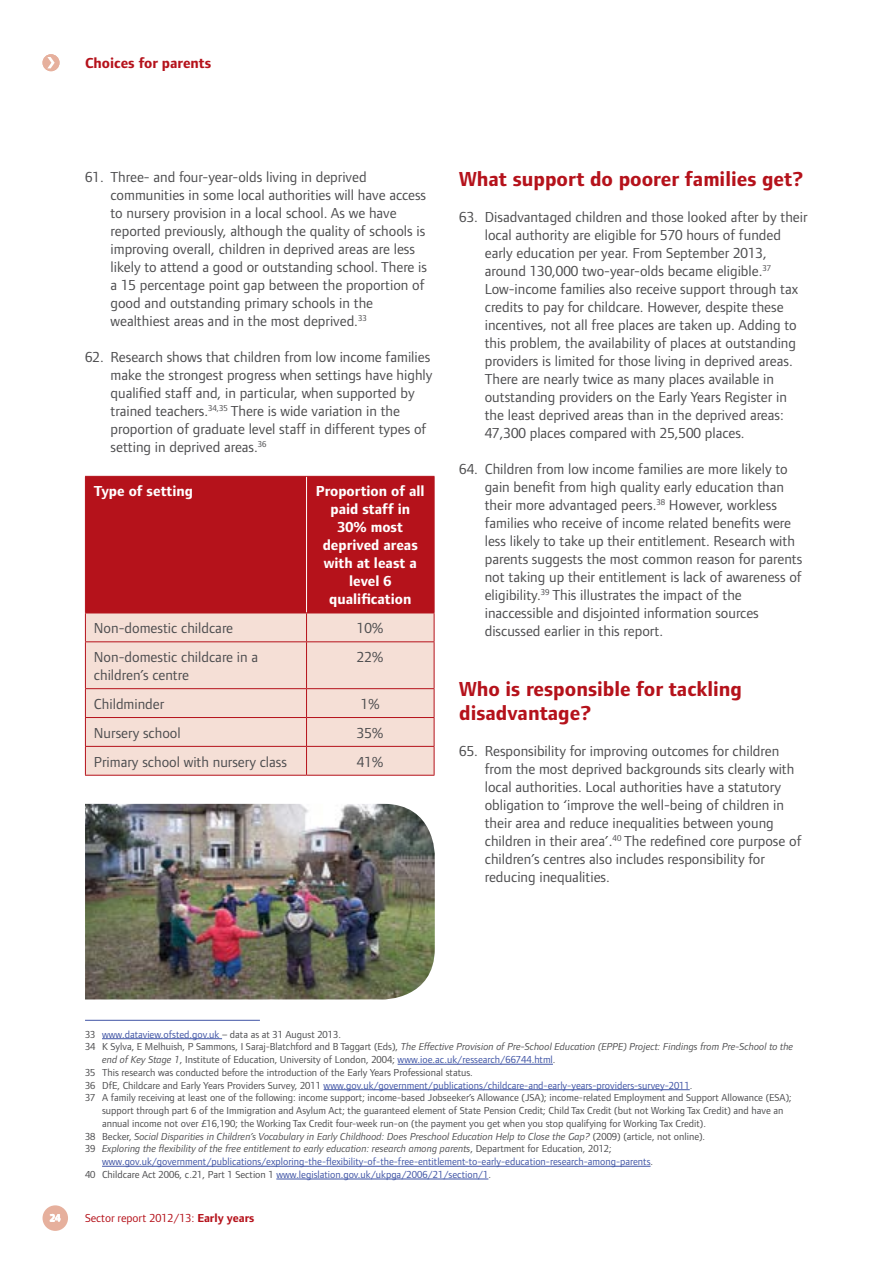
<style>
.page{position:relative;width:893px;height:1263px;background:#fff}
.page>*{position:absolute;margin:0;border:0;box-sizing:border-box;transform-origin:0 0}
.t1{font:700 21px/24px "Foundry Form Sans";color:#b5121b}
._01-Main_text_No_Nos{font:15px/18px "Foundry Form Sans";color:#4d4d4f}
._01-Main_text_No_Nos-2{font:700 15px/18px "Foundry Form Sans";color:#fff;text-align:center}
.t2{font:700 15px "Foundry Form Sans";color:#b5121b}
.t3{font:12px "Foundry Form Sans";color:#b5121b}
.t4{font:10.5px/12.8px "Foundry Form Sans";color:#4d4d4f}
.t5{font:10.5px/12.8px "Foundry Form Sans";color:#3f54a5}
.t6{font:italic 10.5px "Foundry Form Sans";color:#4d4d4f}
.t7{font:700 10.5px "Foundry Form Sans";color:#fff}
.s1{color:#4d4d4f}
.s2{font-style:italic}
.s3{color:#3f54a5}
.s4{font-style:normal}
.s5{font-style:italic;color:#4d4d4f}
.s6{font-weight:700}
</style>
<div class="page">
<div style="left:86px;top:477px;width:348px;height:136px;background:#b5121b"></div>
<div style="left:86px;top:614px;width:348px;height:161px;background:#f5dfd6"></div>
<hr style="left:306px;top:477px;width:1px;height:136px;background:#fff">
<hr style="left:85px;top:477px;width:1px;height:136px;background:#b5121b">
<hr style="left:85px;top:476px;width:222px;height:1px;background:#b5121b">
<hr style="left:307px;top:476px;width:127px;height:1px;background:#b5121b">
<hr style="left:434px;top:477px;width:1px;height:136px;background:#b5121b">
<svg style="left:85px;top:614px;width:1px;height:27px"></svg>
<hr style="left:85px;top:613px;width:222px;height:1px;background:#b5121b">
<svg style="left:306px;top:613px;width:1px;height:28px"></svg>
<hr style="left:307px;top:613px;width:127px;height:1px;background:#b5121b">
<svg style="left:434px;top:613px;width:1px;height:28px"></svg>
<hr style="left:85px;top:642px;width:1px;height:46px;background:#b5121b">
<svg style="left:85px;top:689px;width:1px;height:86px"></svg>
<hr style="left:85px;top:641px;width:222px;height:1px;background:#b5121b">
<hr style="left:85px;top:688px;width:222px;height:1px;background:#b5121b">
<hr style="left:85px;top:717px;width:222px;height:1px;background:#b5121b">
<hr style="left:85px;top:746px;width:222px;height:1px;background:#b5121b">
<hr style="left:85px;top:775px;width:222px;height:1px;background:#b5121b">
<hr style="left:306px;top:642px;width:1px;height:46px;background:#b5121b">
<svg style="left:306px;top:689px;width:1px;height:86px"></svg>
<hr style="left:307px;top:641px;width:127px;height:1px;background:#b5121b">
<hr style="left:434px;top:642px;width:1px;height:46px;background:#b5121b">
<svg style="left:434px;top:689px;width:1px;height:86px"></svg>
<hr style="left:307px;top:688px;width:127px;height:1px;background:#b5121b">
<hr style="left:307px;top:717px;width:127px;height:1px;background:#b5121b">
<hr style="left:307px;top:746px;width:127px;height:1px;background:#b5121b">
<hr style="left:307px;top:775px;width:127px;height:1px;background:#b5121b">
<hr style="left:85px;top:1020px;width:175px;height:1px;background:#3f54a5">
<hr style="left:102px;top:1038px;width:120px;height:1px;background:#3f54a5">
<hr style="left:398px;top:1064px;width:155px;height:1px;background:#3f54a5">
<hr style="left:324px;top:1089px;width:366px;height:1px;background:#3f54a5">
<hr style="left:102px;top:1166px;width:548px;height:1px;background:#3f54a5">
<hr style="left:276px;top:1179px;width:212px;height:1px;background:#3f54a5">
<img style="left:85px;top:804px;width:350px;height:195px">
<div style="left:43px;top:1205px;width:25px;height:26px;background:#e6b09d;border-radius:50%"></div>
<div style="left:43px;top:54px;width:17px;height:17px;background:#e6b09d;border-radius:50%"></div>
<svg style="left:47px;top:57px;width:8px;height:11px"></svg>
<p class="t2" style="left:85px;top:55px;width:128px">Choices for parents</p>
<p class="_01-Main_text_No_Nos" style="left:111px;top:168px;width:318px;text-indent:-26px">61. Three- and four-year-olds living in deprived communities in some local authorities will have access to nursery provision in a local school. As we have reported previously, although the quality of schools is improving overall, children in deprived areas are less likely to attend a good or outstanding school. There is a 15 percentage point gap between the proportion of good and outstanding primary schools in the wealthiest areas and in the most deprived.<sup>33</sup></p>
<p class="_01-Main_text_No_Nos" style="left:111px;top:348px;width:323px;text-indent:-26px">62. Research shows that children from low income families make the strongest progress when settings have highly qualified staff and, in particular, when supported by trained teachers.<sup>34,35</sup> There is wide variation in the proportion of graduate level staff in different types of setting in deprived areas.<sup>36</sup></p>
<p class="_01-Main_text_No_Nos-2" style="left:94px;top:482px;width:101px">Type of setting</p>
<p class="_01-Main_text_No_Nos-2" style="left:316px;top:482px;width:110px">Proportion of all paid staff in<br>30% most deprived areas with at least a level 6 qualification</p>
<p class="_01-Main_text_No_Nos" style="left:94px;top:619px;width:141px">Non-domestic childcare</p>
<p class="_01-Main_text_No_Nos" style="left:357px;top:619px;width:28px">10%</p>
<p class="_01-Main_text_No_Nos" style="left:94px;top:648px;width:166px">Non-domestic childcare in a children’s centre</p>
<p class="_01-Main_text_No_Nos" style="left:357px;top:648px;width:28px">22%</p>
<p class="_01-Main_text_No_Nos" style="left:94px;top:695px;width:72px">Childminder</p>
<p class="_01-Main_text_No_Nos" style="left:361px;top:695px;width:21px">1%</p>
<p class="_01-Main_text_No_Nos" style="left:94px;top:724px;width:88px">Nursery school</p>
<p class="_01-Main_text_No_Nos" style="left:357px;top:724px;width:28px">35%</p>
<p class="_01-Main_text_No_Nos" style="left:94px;top:752px;width:195px">Primary school with nursery class</p>
<p class="_01-Main_text_No_Nos" style="left:357px;top:752px;width:28px">41%</p>
<h2 class="t1" style="left:459px;top:167px;width:346px">What support do poorer families get?</h2>
<p class="_01-Main_text_No_Nos" style="left:485px;top:208px;width:324px;text-indent:-26px">63. Disadvantaged children and those looked after by their local authority are eligible for 570 hours of funded early education per year. From September 2013, around 130,000 two-year-olds became eligible.<sup>37<br></sup>Low‑income families also receive support through tax credits to pay for childcare. However, despite these incentives, not all free places are taken up. Adding to this problem, the availability of places at outstanding providers is limited for those living in deprived areas.<br>There are nearly twice as many places available in outstanding providers on the Early Years Register in the least deprived areas than in the deprived areas:<br>47,300 places compared with 25,500 places.</p>
<p class="_01-Main_text_No_Nos" style="left:485px;top:460px;width:319px;text-indent:-26px">64. Children from low income families are more likely to gain benefit from high quality early education than their more advantaged peers.<sup>38</sup> However, workless families who receive of income related benefits were less likely to take up their entitlement. Research with parents suggests the most common reason for parents not taking up their entitlement is lack of awareness of eligibility.<sup>39</sup> This illustrates the impact of the inaccessible and disjointed information sources discussed earlier in this report.</p>
<h2 class="t1" style="left:459px;top:677px;width:284px">Who is responsible for tackling disadvantage?</h2>
<p class="_01-Main_text_No_Nos" style="left:485px;top:742px;width:318px;text-indent:-26px">65. Responsibility for improving outcomes for children from the most deprived backgrounds sits clearly with local authorities. Local authorities have a statutory obligation to ‘improve the well-being of children in their area and reduce inequalities between young children in their area’.<sup>40</sup> The redefined core purpose of children’s centres also includes responsibility for reducing inequalities.</p>
<p class="t5" style="left:85px;top:1028px;width:257px"><span class="s1">33</span> www.dataview.ofsted.gov.uk <span class="s1">– data as at 31 August 2013.</span></p>
<p class="t4" style="left:102px;top:1040px;width:693px;text-indent:-17px">34 K Sylva, E Melhuish, P Sammons, I Saraj-Blatchford and B Taggart (Eds), <span class="s2">The Effective Provision of Pre-School Education (EPPE) Project: Findings from Pre-School to the end of Key Stage 1</span>, Institute of Education, University of London, 2004; <span class="s3">www.ioe.ac.uk/ressearch/66744.html</span>.</p>
<p class="t4" style="left:85px;top:1066px;width:389px">35 This research was conducted before the introduction of the Early Years Professional status.</p>
<p class="t5" style="left:85px;top:1079px;width:609px"><span class="s1">36 DfE, Childcare and Early Years Providers Survey, 2011</span> www.gov.uk/government/publications/childcare-and-early-years-providers-survey-2011<span class="s1">.</span></p>
<p class="t4" style="left:102px;top:1091px;width:691px;text-indent:-17px">37 A family receiving at least one of the following: income support; income-based Jobseeker’s Allowance (JSA); income-related Employment and Support Allowance (ESA); support through part 6 of the Immigration and Asylum Act; the guaranteed element of State Pension Credit; Child Tax Credit (but not Working Tax Credit) and have an annual income not over £16,190; the Working Tax Credit four-week run-on (the payment you get when you stop qualifying for Working Tax Credit).</p>
<p class="t6" style="left:85px;top:1130px;width:622px"><span class="s4">38 Becker,</span> Social Disparities in Children’s Vocabulary in Early Childhood: Does Preschool Education Help to Close the Gap? <span class="s4">(2009) (article, not online).</span></p>
<p class="t5" style="left:102px;top:1142px;width:553px;text-indent:-17px"><span class="s1">39</span> <span class="s5">Exploring the flexibility of the free entitlement to early education: research among parents</span><span class="s1">, Department for Education, 2012; </span>www.gov.uk/government/publications/exploring-the-flexibility-of-the-free-entitlement-to-early-education-research-among-parents<span class="s1">.</span></p>
<p class="t5" style="left:85px;top:1168px;width:407px"><span class="s1">40 Childcare Act 2006, c.21, Part 1 Section 1</span> www.legislation.gov.uk/ukpga/2006/21/section/1<span class="s1">.</span></p>
<p class="t7" style="left:50px;top:1212px;width:13px">24</p>
<p class="t3" style="left:85px;top:1211px;width:171px">Sector report 2012/13: <span class="s6">Early years</span></p>
</div>
